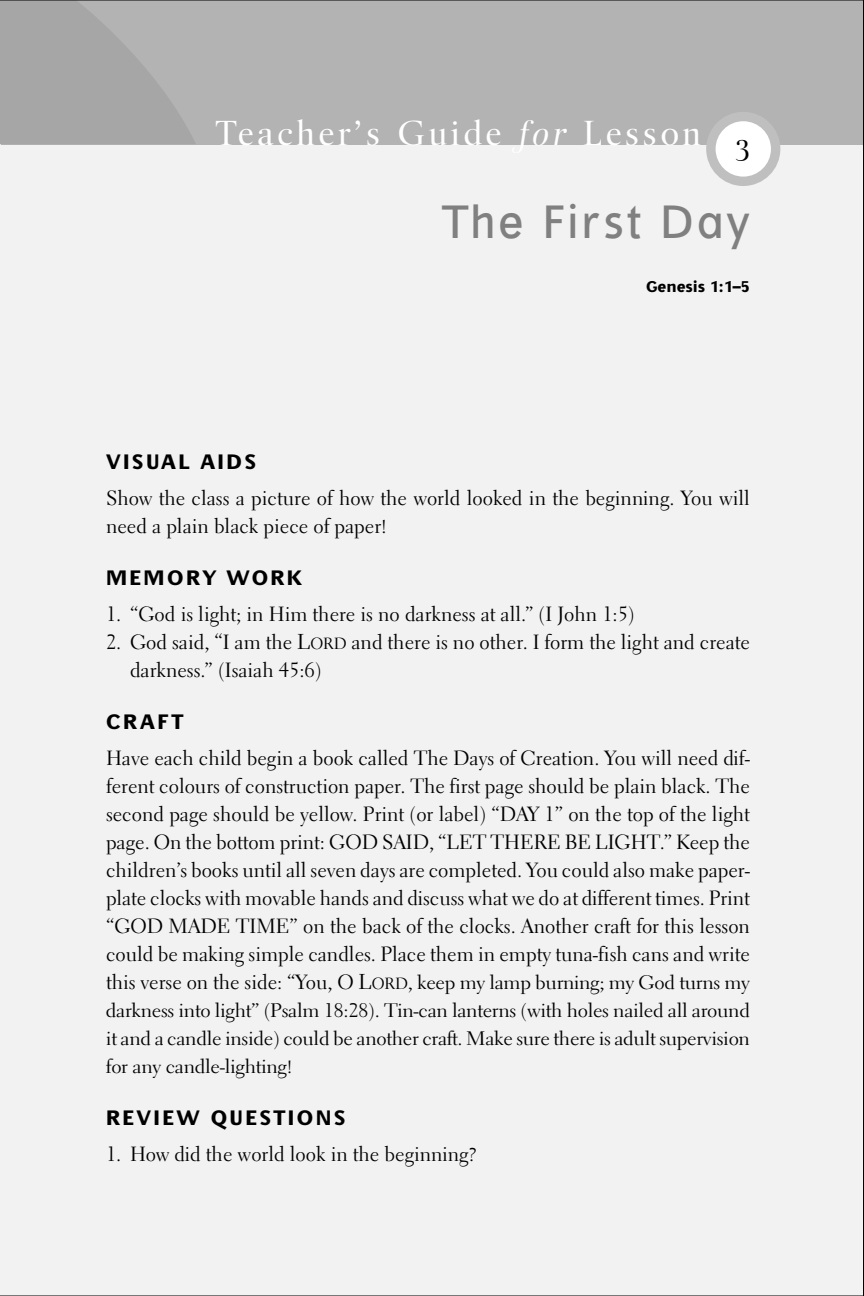
<style>
.page{position:relative;width:864px;height:1296px;background:#f2f2f2}
.page>*{position:absolute;margin:0;border:0;box-sizing:border-box;transform-origin:0 0}
.t1{font:48px "Ulissa";letter-spacing:.065em;color:#808080}
.t2{font:36px "Promemoria";letter-spacing:.1em;color:#fff}
.t3{font:30px "Promemoria";color:#000}
.t4{font:700 21.6px "Ulissa";letter-spacing:.115em;color:#000}
.t5{font:20.4px/28px "Electra LH";color:#000}
.t6{font:19.4px/28px "Electra LH";letter-spacing:-.015em;color:#000;text-align:justify;scale:1.05 1}
.t7{font:700 16px "Ulissa";color:#000}
.s1{font-style:italic}
.s2{font-size:21.6px}
.s3{font-size:16.2px}
.s4{font-size:20.4px}
</style>
<div class="page">
<div style="left:1px;top:0;width:863px;height:144px;background:#b3b3b3"></div>
<svg style="left:1px;top:1px;width:194px;height:143px"></svg>
<div style="left:706px;top:112px;width:74px;height:74px;background:#bfbfbf;border-radius:50%"></div>
<div style="left:716px;top:121px;width:55px;height:56px;background:#fff;border-radius:50%"></div>
<hr style="left:0;top:0;width:1px;height:1296px;background:#000">
<hr style="left:863px;top:0;width:1px;height:1296px;background:#000">
<hr style="left:0;top:1295px;width:864px;height:1px;background:#000">
<hr style="left:0;top:0;width:864px;height:1px;background:#000">
<h2 class="t2" style="left:216px;top:119px;width:487px">Teacher’s Guide <span class="s1">for</span> Lesson</h2>
<h3 class="t3" style="left:735px;top:136px;width:17px">3</h3>
<h1 class="t1" style="left:442px;top:204px;width:310px">The First Day</h1>
<p class="t7" style="left:646px;top:281px;width:105px">Genesis 1:1–5</p>
<p class="t4" style="left:106px;top:453px;width:152px">VISUAL AIDS</p>
<p class="t5" style="left:106px;top:486px;width:645px">Show the class a picture of how the world looked in the beginning. You will need a plain black piece of paper!</p>
<p class="t4" style="left:106px;top:569px;width:198px">MEMORY WORK</p>
<p class="t5" style="left:106px;top:602px;width:530px">1. “God is light; in Him there is no darkness at all.” (I John 1:5)</p>
<p class="t5" style="left:130px;top:630px;width:622px;text-indent:-24px">2. God said, <span class="s2">“</span>I am the <span class="s2">L</span><span class="s3">ORD</span> and there is no other. I form the light and create darkness.” (Isaiah 45:6)</p>
<p class="t4" style="left:106px;top:713px;width:79px">CRAFT</p>
<p class="t5" style="left:106px;top:746px;width:646px;text-align:justify">Have each child begin a book called The Days of Creation. You will need dif&shy;ferent colours of construction paper. The first page should be plain black. The second page should be yellow. Print (or label) “DAY 1” on the top of the light page. On the bottom print: GOD SAID, “LET THERE BE LIGHT.” Keep the children’s books until all seven days are completed. You could also make paper&shy;plate clocks with movable hands and discuss what we do at different times. Print “GOD MADE TIME” on the back of the clocks. Another craft for this lesson could be making simple candles. Place them in empty tuna-fish cans and write</p>
<p class="t6" style="left:106px;top:970px;width:615px"><span class="s4">this verse on the side: “You, O</span> <span class="s2">L</span><span class="s3">ORD</span>, keep my lamp burning; my God turns my darkness into light” (Psalm 18:28). Tin-can lanterns (with holes nailed all around it and a candle inside) could be another craft. Make sure there is adult supervision for any candle-lighting!</p>
<p class="t4" style="left:106px;top:1109px;width:241px">REVIEW QUESTIONS</p>
<p class="t5" style="left:106px;top:1142px;width:372px">1. How did the world look in the beginning?</p>
</div>
